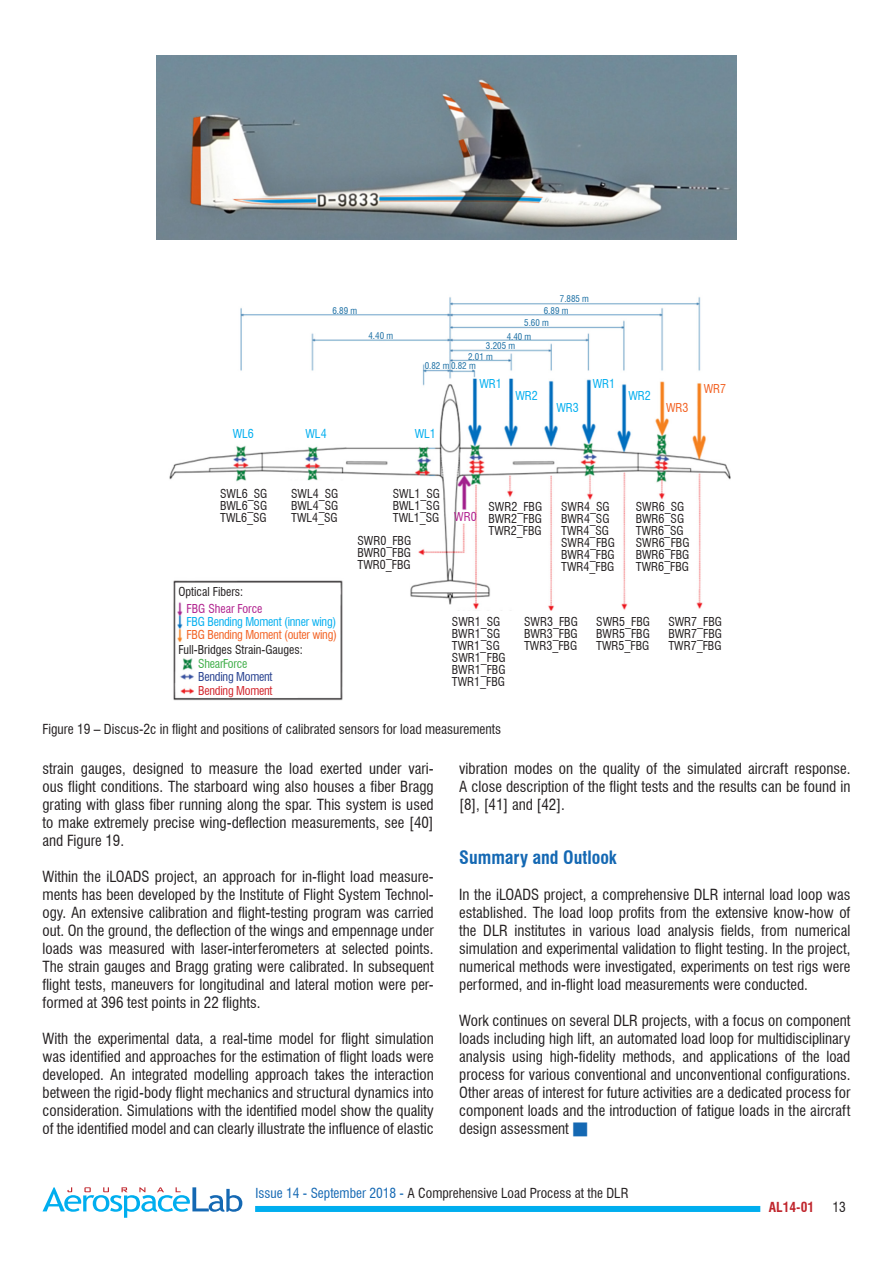
<style>
.page{position:relative;width:893px;height:1263px;background:#fff}
.page>*{position:absolute;margin:0;border:0;box-sizing:border-box;transform-origin:0 0}
.t1{font:700 condensed 18px "Swiss 721 BT";color:#1468b3}
.t2{font:condensed 15px/18px "Swiss 721 BT";color:#231f20;text-align:justify}
.t3{font:condensed 13.5px "Swiss 721 BT";color:#231f20}
.t4{font:700 condensed 13.5px "Swiss 721 BT";color:#c0262d}
.t5{font:condensed 12px/12px "Swiss 721 BT";color:#231f20;text-align:justify}
.t6{font:condensed 12px "Swiss 721 BT";letter-spacing:-.02em;color:#00aeef}
.t7{font:condensed 12px "Swiss 721 BT";letter-spacing:-.02em;color:#f26021}
.t8{font:condensed 12px "Swiss 721 BT";color:#b01f8d}
.t9{font:condensed 12px "Swiss 721 BT";letter-spacing:-.02em;color:#253f8e}
.t10{font:condensed 12px "Swiss 721 BT";letter-spacing:-.02em;color:#d1232a}
.t11{font:condensed 12px "Swiss 721 BT";letter-spacing:-.02em;color:#40ae49}
.t12{font:condensed 9px "Swiss 721 BT";color:#1b6fa4}
.s1{color:#1468b3}
</style>
<div class="page">
<div style="left:255px;top:1206px;width:505px;height:6px;background:#00aeef"></div>
<svg style="left:43px;top:1187px;width:199px;height:31px"></svg>
<img style="left:156px;top:55px;width:581px;height:184px">
<img style="left:169px;top:297px;width:561px;height:404px">
<p class="t6" style="left:233px;top:426px;width:23px">WL6</p>
<p class="t12" style="left:332px;top:305px;width:26px">6.89 m</p>
<p class="t12" style="left:368px;top:330px;width:26px">4.40 m</p>
<p class="t6" style="left:305px;top:426px;width:23px">WL4</p>
<p class="t12" style="left:560px;top:293px;width:31px">7.885 m</p>
<p class="t12" style="left:544px;top:305px;width:26px">6.89 m</p>
<p class="t12" style="left:524px;top:317px;width:26px">5.60 m</p>
<p class="t12" style="left:507px;top:331px;width:26px">4.40 m</p>
<p class="t12" style="left:486px;top:341px;width:31px">3.205 m</p>
<p class="t12" style="left:468px;top:351px;width:26px">2.01 m</p>
<p class="t12" style="left:425px;top:361px;width:53px">0.82 m 0.82 m</p>
<p class="t6" style="left:415px;top:426px;width:23px">WL1</p>
<p class="t6" style="left:479px;top:377px;width:24px">WR1</p>
<p class="t6" style="left:593px;top:377px;width:24px">WR1</p>
<p class="t6" style="left:515px;top:388px;width:24px">WR2</p>
<p class="t6" style="left:628px;top:388px;width:24px">WR2</p>
<p class="t6" style="left:556px;top:400px;width:24px">WR3</p>
<p class="t7" style="left:666px;top:400px;width:24px">WR3</p>
<p class="t7" style="left:704px;top:382px;width:24px">WR7</p>
<p class="t5" style="left:220px;top:488px;width:49px">SWL6_SG BWL6_SG TWL6_SG</p>
<p class="t5" style="left:291px;top:488px;width:49px">SWL4_SG BWL4_SG TWL4_SG</p>
<p class="t5" style="left:393px;top:488px;width:49px">SWL1_SG BWL1_SG TWL1_SG</p>
<p class="t5" style="left:179px;top:586px;width:66px">Optical Fibers:</p>
<p class="t8" style="left:187px;top:601px;width:77px">FBG Shear Force</p>
<p class="t5" style="left:358px;top:534px;width:55px">SWR0_FBG BWR0_FBG TWR0_FBG</p>
<p class="t8" style="left:454px;top:509px;width:24px">WR0</p>
<p class="t5" style="left:488px;top:501px;width:55px">SWR2_FBG BWR2_FBG TWR2_FBG</p>
<p class="t5" style="left:561px;top:501px;width:55px;text-align:left">SWR4_SG<br>BWR4_SG<br>TWR4_SG<br>SWR4_FBG<br>BWR4_FBG<br>TWR4_FBG</p>
<p class="t5" style="left:636px;top:501px;width:55px;text-align:left">SWR6_SG<br>BWR6_SG<br>TWR6_SG<br>SWR6_FBG<br>BWR6_FBG<br>TWR6_FBG</p>
<p class="t6" style="left:187px;top:614px;width:151px">FBG Bending Moment (inner wing)</p>
<p class="t7" style="left:187px;top:627px;width:152px">FBG Bending Moment (outer wing)</p>
<p class="t11" style="left:198px;top:657px;width:51px">ShearForce</p>
<p class="t9" style="left:198px;top:670px;width:76px">Bending Moment</p>
<p class="t10" style="left:198px;top:683px;width:76px">Bending Moment</p>
<p class="t5" style="left:179px;top:643px;width:126px">Full-Bridges Strain-Gauges:</p>
<p class="t5" style="left:452px;top:615px;width:55px;text-align:left">SWR1_SG<br>BWR1_SG<br>TWR1_SG<br>SWR1_FBG<br>BWR1_FBG<br>TWR1_FBG</p>
<p class="t5" style="left:524px;top:615px;width:55px">SWR3_FBG BWR3_FBG TWR3_FBG</p>
<p class="t5" style="left:596px;top:615px;width:55px">SWR5_FBG BWR5_FBG TWR5_FBG</p>
<p class="t5" style="left:668px;top:615px;width:55px">SWR7_FBG BWR7_FBG TWR7_FBG</p>
<p class="t3" style="left:43px;top:721px;width:460px">Figure 19 – Discus-2c in flight and positions of calibrated sensors for load measurements</p>
<p class="t2" style="left:43px;top:760px;width:393px">strain gauges, designed to measure the load exerted under vari&shy;ous flight conditions. The starboard wing also houses a fiber Bragg grating with glass fiber running along the spar. This system is used to make extremely precise wing-deflection measurements, see [40] and Figure 19.</p>
<p class="t2" style="left:43px;top:868px;width:393px">Within the iLOADS project, an approach for in-flight load measure&shy;ments has been developed by the Institute of Flight System Technol&shy;ogy. An extensive calibration and flight-testing program was carried out. On the ground, the deflection of the wings and empennage under loads was measured with laser-interferometers at selected points.<br>The strain gauges and Bragg grating were calibrated. In subsequent flight tests, maneuvers for longitudinal and lateral motion were per&shy;formed at 396 test points in 22 flights.</p>
<p class="t2" style="left:43px;top:1030px;width:393px">With the experimental data, a real-time model for flight simulation was identified and approaches for the estimation of flight loads were developed. An integrated modelling approach takes the interaction between the rigid-body flight mechanics and structural dynamics into consideration. Simulations with the identified model show the quality of the identified model and can clearly illustrate the influence of elastic</p>
<p class="t2" style="left:459px;top:760px;width:393px">vibration modes on the quality of the simulated aircraft response.<br>A close description of the flight tests and the results can be found in [8], [41] and [42].</p>
<p class="t1" style="left:459px;top:847px;width:159px">Summary and Outlook</p>
<p class="t2" style="left:459px;top:886px;width:393px">In the iLOADS project, a comprehensive DLR internal load loop was established. The load loop profits from the extensive know-how of the DLR institutes in various load analysis fields, from numerical simulation and experimental validation to flight testing. In the project, numerical methods were investigated, experiments on test rigs were performed, and in-flight load measurements were conducted.</p>
<p class="t2" style="left:459px;top:1012px;width:393px">Work continues on several DLR projects, with a focus on component loads including high lift, an automated load loop for multidisciplinary analysis using high-fidelity methods, and applications of the load process for various conventional and unconventional configurations.<br>Other areas of interest for future activities are a dedicated process for component loads and the introduction of fatigue loads in the aircraft design assessment <span class="s1">■</span></p>
<p class="t3" style="left:255px;top:1184px;width:375px"><span class="s1">Issue 14 - September 2018 -</span> A Comprehensive Load Process at the DLR</p>
<p class="t4" style="left:769px;top:1199px;width:47px">AL14-01</p>
<p class="t3" style="left:832px;top:1199px;width:15px">13</p>
</div>
